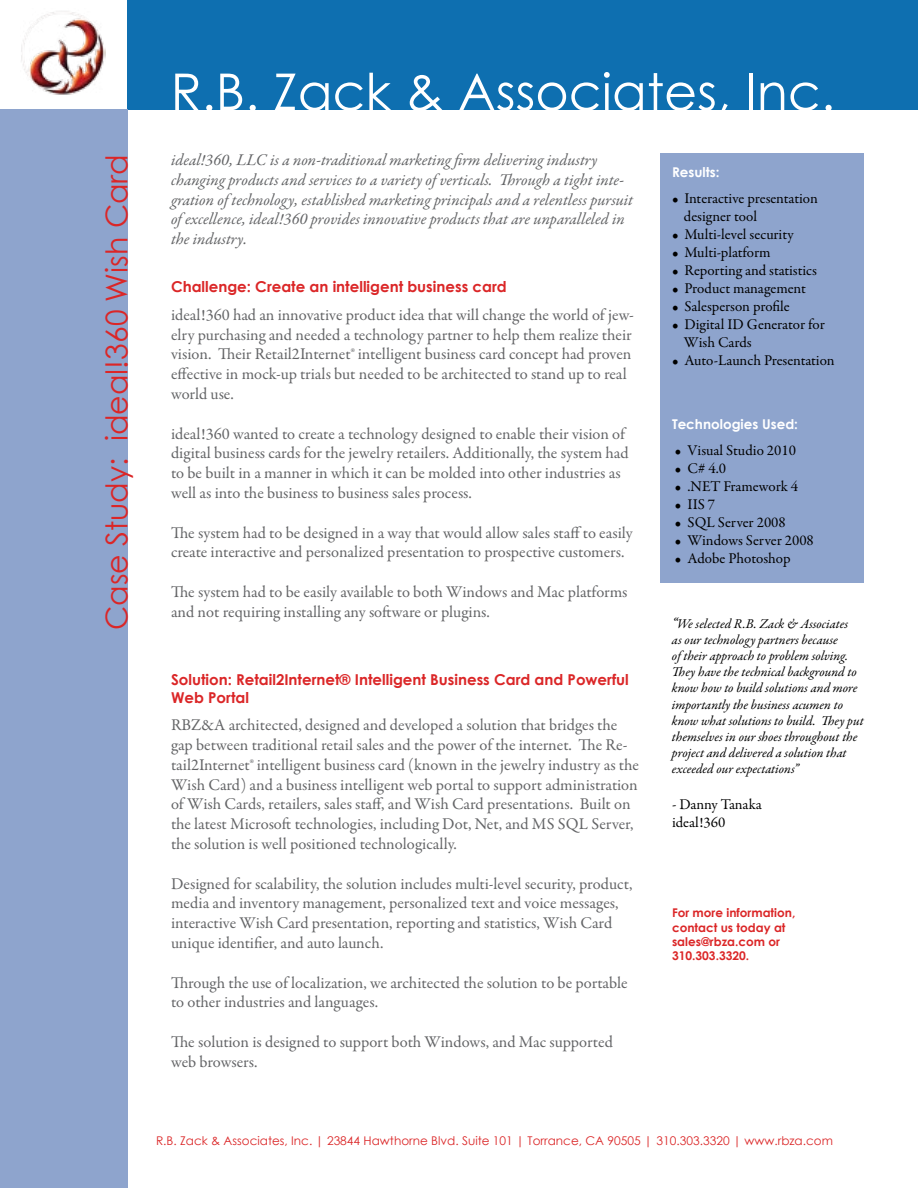
<style>
.page{position:relative;width:918px;height:1188px;background:#fff}
.page>*{position:absolute;margin:0;border:0;box-sizing:border-box;transform-origin:0 0}
.t1{font:51px "Century Gothic";color:#fff}
.t2{font:30px "Century Gothic";color:#db2627}
.t3{font:16.5px/19.8px "Garamond Premr Pro";color:#636466}
.t4{font:italic 16.5px/19.8px "Garamond Premr Pro";color:#636466}
.t5{font:15px/18px "Garamond Premr Pro";color:#000}
.t6{font:700 15px/18px "Century Gothic";color:#db2627}
.t7{font:italic 13.5px/16.2px "Garamond Premr Pro";letter-spacing:-.005em;color:#000}
.t8{font:700 13.5px "Century Gothic";color:#fff}
.t9{font:12px "Century Gothic";color:#db2627}
.t10{font:700 12px/14.4px "Century Gothic";color:#db2627}
.s1{font-size:15px}
</style>
<div class="page">
<div style="left:660px;top:154px;width:204px;height:429px;background:#8ea4cd"></div>
<img style="left:21px;top:11px;width:85px;height:84px">
<div style="left:128px;top:0;width:790px;height:110px;background:#0e6fb0"></div>
<div style="left:0;top:110px;width:128px;height:1078px;background:#8ea4cd"></div>
<h2 class="t2" style="left:96px;top:630px;width:478px;rotate:-90deg">Case Study: ideal!360 Wish Card</h2>
<h1 class="t1" style="left:171px;top:56px;width:666px">R.B. Zack &amp; Associates, Inc.</h1>
<p class="t4" style="left:171px;top:151px;width:464px">ideal!360, LLC is a non-traditional marketing firm delivering industry changing products and services to a variety of verticals. Through a tight inte&shy;gration of technology, established marketing principals and a relentless pursuit of excellence, ideal!360 provides innovative products that are unparalleled in the industry.</p>
<p class="t6" style="left:171px;top:277px;width:337px">Challenge: Create an intelligent business card</p>
<p class="t3" style="left:171px;top:305px;width:465px">ideal!360 had an innovative product idea that will change the world of jew&shy;elry purchasing and needed a technology partner to help them realize their vision. Their Retail2Internet® intelligent business card concept had proven effective in mock-up trials but needed to be architected to stand up to real world use.</p>
<p class="t3" style="left:171px;top:424px;width:459px">ideal!360 wanted to create a technology designed to enable their vision of digital business cards for the jewelry retailers. Additionally, the system had to be built in a manner in which it can be molded into other industries as well as into the business to business sales process.</p>
<p class="t3" style="left:171px;top:523px;width:463px">The system had to be designed in a way that would allow sales staff to easily create interactive and personalized presentation to prospective customers.</p>
<p class="t3" style="left:171px;top:582px;width:458px">The system had to be easily available to both Windows and Mac platforms and not requiring installing any software or plugins.</p>
<p class="t8" style="left:672px;top:162px;width:49px">Results:</p>
<p class="t5" style="left:684px;top:190px;width:135px;text-indent:-12px">• Interactive presentation designer tool</p>
<p class="t5" style="left:672px;top:226px;width:123px">• Multi-level security</p>
<p class="t5" style="left:672px;top:244px;width:100px">• Multi-platform</p>
<p class="t5" style="left:672px;top:262px;width:146px">• Reporting and statistics</p>
<p class="t5" style="left:672px;top:280px;width:135px">• Product management</p>
<p class="t5" style="left:672px;top:298px;width:119px">• Salesperson profile</p>
<p class="t5" style="left:684px;top:316px;width:142px;text-indent:-12px">• Digital ID Generator for<br>Wish Cards</p>
<p class="t5" style="left:672px;top:352px;width:164px">• Auto-Launch Presentation</p>
<p class="t8" style="left:672px;top:414px;width:128px">Technologies Used:</p>
<p class="t5" style="left:675px;top:442px;width:123px">• Visual Studio 2010</p>
<p class="t5" style="left:675px;top:460px;width:53px">• C# 4.0</p>
<p class="t5" style="left:675px;top:478px;width:125px">• .NET Framework 4</p>
<p class="t5" style="left:675px;top:496px;width:42px">• IIS 7</p>
<p class="t5" style="left:675px;top:514px;width:112px">• SQL Server 2008</p>
<p class="t5" style="left:675px;top:532px;width:140px">• Windows Server 2008</p>
<p class="t5" style="left:675px;top:550px;width:117px">• Adobe Photoshop</p>
<p class="t7" style="left:672px;top:616px;width:193px"><span class="s1">“</span>We selected R.B. Zack &amp; Associates<br>as our technology partners because<br>of their approach to problem solving.<br>They have the technical background to know how to build solutions and more importantly the business acumen to know what solutions to build. They put themselves in our shoes throughout the project and delivered a solution that exceeded our expectations”</p>
<p class="t5" style="left:672px;top:796px;width:91px">- Danny Tanaka ideal!360</p>
<p class="t6" style="left:171px;top:670px;width:459px">Solution: Retail2Internet® Intelligent Business Card and Powerful<br>Web Portal</p>
<p class="t3" style="left:171px;top:715px;width:470px">RBZ&amp;A architected, designed and developed a solution that bridges the gap between traditional retail sales and the power of the internet. The Re&shy;tail2Internet® intelligent business card (known in the jewelry industry as the Wish Card) and a business intelligent web portal to support administration of Wish Cards, retailers, sales staff, and Wish Card presentations. Built on the latest Microsoft technologies, including Dot, Net, and MS SQL Server, the solution is well positioned technologically.</p>
<p class="t3" style="left:171px;top:874px;width:463px">Designed for scalability, the solution includes multi-level security, product, media and inventory management, personalized text and voice messages, interactive Wish Card presentation, reporting and statistics, Wish Card unique identifier, and auto launch.</p>
<p class="t3" style="left:171px;top:973px;width:458px">Through the use of localization, we architected the solution to be portable to other industries and languages.</p>
<p class="t3" style="left:171px;top:1032px;width:443px">The solution is designed to support both Windows, and Mac supported web browsers.</p>
<p class="t10" style="left:672px;top:905px;width:125px">For more information, contact us today at sales@rbza.com or<br>310.303.3320.</p>
<p class="t9" style="left:156px;top:1132px;width:679px">R.B. Zack &amp; Associates, Inc. | 23844 Hawthorne Blvd. Suite 101 | Torrance, CA 90505 | 310.303.3320 | www.rbza.com</p>
</div>
